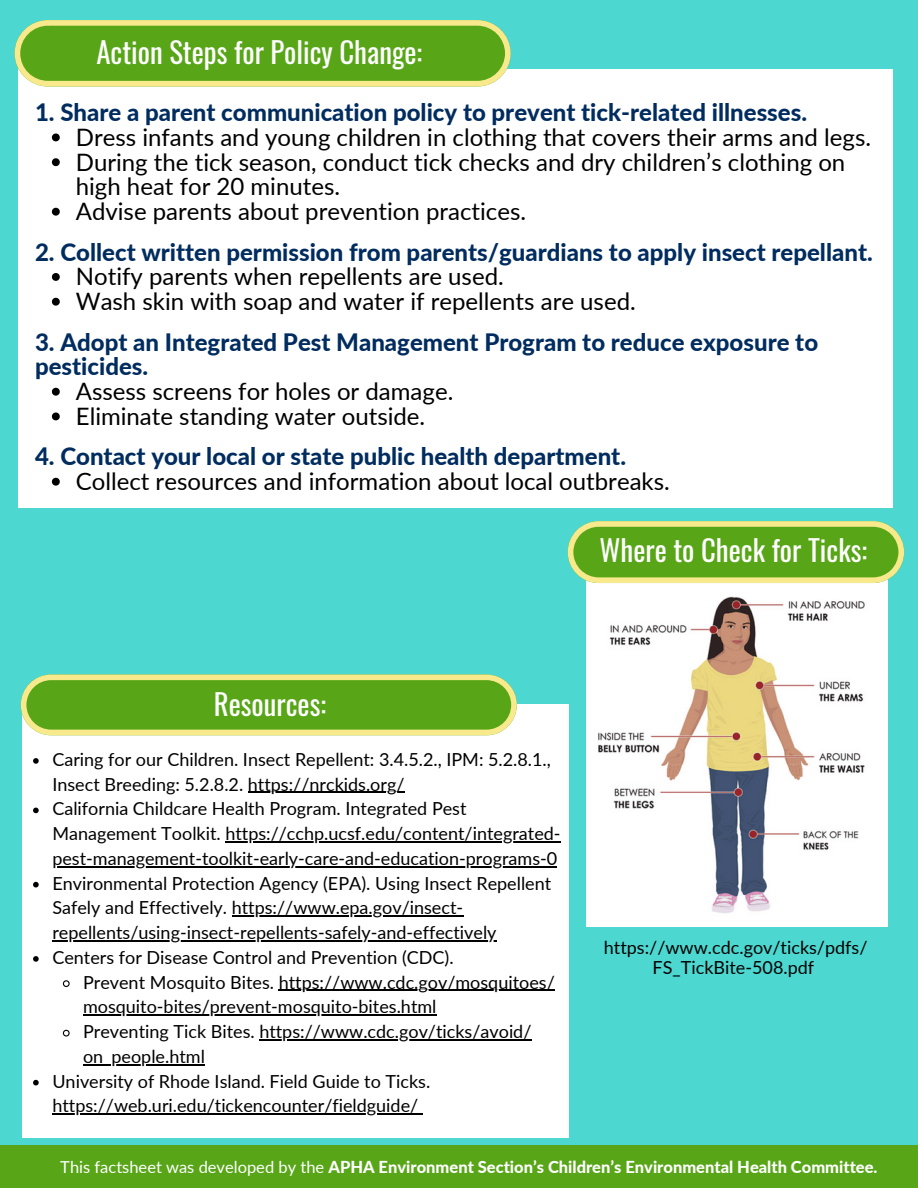
<style>
.page{position:relative;width:918px;height:1188px;background:#4cd7d0}
.page>*{position:absolute;margin:0;border:0;box-sizing:border-box;transform-origin:0 0}
.t1{font:28.8px "Oswald";color:#fff}
.t2{font:24px/24.8px "Lato";color:#000}
.t3{font:800 24px/24.8px "Lato";color:#002c5f}
.t4{font:18px/24.8px "Lato";color:#000}
.t5{font:800 16.5px "Lato";color:#fff}
.s1{font-weight:400}
</style>
<div class="page">
<div style="left:0;top:1146px;width:918px;height:42px;background:#58a618"></div>
<div style="left:18px;top:69px;width:874px;height:439px;background:#fff"></div>
<svg style="left:15px;top:20px;width:496px;height:66px"></svg>
<svg style="left:52px;top:134px;width:8px;height:7px"></svg>
<svg style="left:52px;top:158px;width:8px;height:8px"></svg>
<svg style="left:52px;top:208px;width:8px;height:8px"></svg>
<svg style="left:52px;top:273px;width:8px;height:8px"></svg>
<svg style="left:52px;top:298px;width:8px;height:8px"></svg>
<svg style="left:52px;top:388px;width:8px;height:8px"></svg>
<svg style="left:52px;top:413px;width:8px;height:7px"></svg>
<svg style="left:52px;top:478px;width:8px;height:8px"></svg>
<img style="left:586px;top:583px;width:302px;height:344px">
<div style="left:22px;top:705px;width:547px;height:433px;background:#fff"></div>
<svg style="left:33px;top:758px;width:6px;height:6px"></svg>
<hr style="left:248px;top:792px;width:157px;height:1px;background:#000">
<svg style="left:33px;top:808px;width:6px;height:5px"></svg>
<hr style="left:225px;top:841px;width:336px;height:1px;background:#000">
<hr style="left:52px;top:866px;width:505px;height:1px;background:#000">
<svg style="left:33px;top:882px;width:6px;height:5px"></svg>
<hr style="left:232px;top:916px;width:231px;height:1px;background:#000">
<hr style="left:52px;top:940px;width:445px;height:1px;background:#000">
<svg style="left:33px;top:956px;width:6px;height:6px"></svg>
<svg style="left:62px;top:980px;width:8px;height:7px"></svg>
<hr style="left:279px;top:990px;width:276px;height:1px;background:#000">
<hr style="left:83px;top:1015px;width:354px;height:1px;background:#000">
<svg style="left:62px;top:1029px;width:8px;height:8px"></svg>
<hr style="left:259px;top:1039px;width:273px;height:1px;background:#000">
<hr style="left:83px;top:1064px;width:122px;height:1px;background:#000">
<svg style="left:33px;top:1080px;width:6px;height:5px"></svg>
<hr style="left:52px;top:1114px;width:366px;height:1px;background:#000">
<svg style="left:21px;top:675px;width:496px;height:60px"></svg>
<svg style="left:568px;top:521px;width:336px;height:62px"></svg>
<h1 class="t1" style="left:96px;top:30px;width:327px">Action Steps for Policy Change:</h1>
<h2 class="t3" style="left:35px;top:99px;width:774px">1. Share a parent communication policy to prevent tick-related illnesses.</h2>
<h2 class="t2" style="left:76px;top:124px;width:797px">Dress infants and young children in clothing that covers their arms and legs.<br>During the tick season, conduct tick checks and dry children’s clothing on high heat for 20 minutes.<br>Advise parents about prevention practices.</h2>
<h2 class="t3" style="left:35px;top:239px;width:839px">2. Collect written permission from parents/guardians to apply insect repellant.</h2>
<h2 class="t2" style="left:76px;top:264px;width:561px">Notify parents when repellents are used.<br>Wash skin with soap and water if repellents are used.</h2>
<h2 class="t3" style="left:35px;top:329px;width:785px">3. Adopt an Integrated Pest Management Program to reduce exposure to pesticides.</h2>
<h2 class="t2" style="left:76px;top:378px;width:379px">Assess screens for holes or damage.<br>Eliminate standing water outside.</h2>
<h2 class="t3" style="left:35px;top:444px;width:593px">4. Contact your local or state public health department.</h2>
<h2 class="t2" style="left:76px;top:468px;width:596px">Collect resources and information about local outbreaks.</h2>
<h1 class="t1" style="left:600px;top:528px;width:269px">Where to Check for Ticks:</h1>
<h1 class="t1" style="left:214px;top:681px;width:114px">Resources:</h1>
<p class="t4" style="left:52px;top:747px;width:510px">Caring for our Children. Insect Repellent: 3.4.5.2., IPM: 5.2.8.1., Insect Breeding: 5.2.8.2. https://nrckids.org/<br>California Childcare Health Program. Integrated Pest Management Toolkit. https://cchp.ucsf.edu/content/integrated&shy;pest-management-toolkit-early-care-and-education-programs-0<br>Environmental Protection Agency (EPA). Using Insect Repellent Safely and Effectively. https://www.epa.gov/insect&shy;repellents/using-insect-repellents-safely-and-effectively Centers for Disease Control and Prevention (CDC).</p>
<p class="t4" style="left:83px;top:969px;width:473px">Prevent Mosquito Bites. https://www.cdc.gov/mosquitoes/</p>
<p class="t4" style="left:83px;top:994px;width:355px">mosquito-bites/prevent-mosquito-bites.html</p>
<p class="t4" style="left:83px;top:1019px;width:450px">Preventing Tick Bites. https://www.cdc.gov/ticks/avoid/</p>
<p class="t4" style="left:83px;top:1044px;width:123px">on_people.html</p>
<p class="t4" style="left:52px;top:1068px;width:379px">University of Rhode Island. Field Guide to Ticks.</p>
<p class="t4" style="left:52px;top:1093px;width:367px">https://web.uri.edu/tickencounter/fieldguide/</p>
<p class="t4" style="left:604px;top:937px;width:265px;line-height:20.2px;text-align:center">https://www.cdc.gov/ticks/pdfs/<br>FS_TickBite-508.pdf</p>
<p class="t5" style="left:60px;top:1156px;width:819px"><span class="s1">This factsheet was developed by the</span> APHA Environment Section’s Children’s Environmental Health Committee.</p>
</div>
